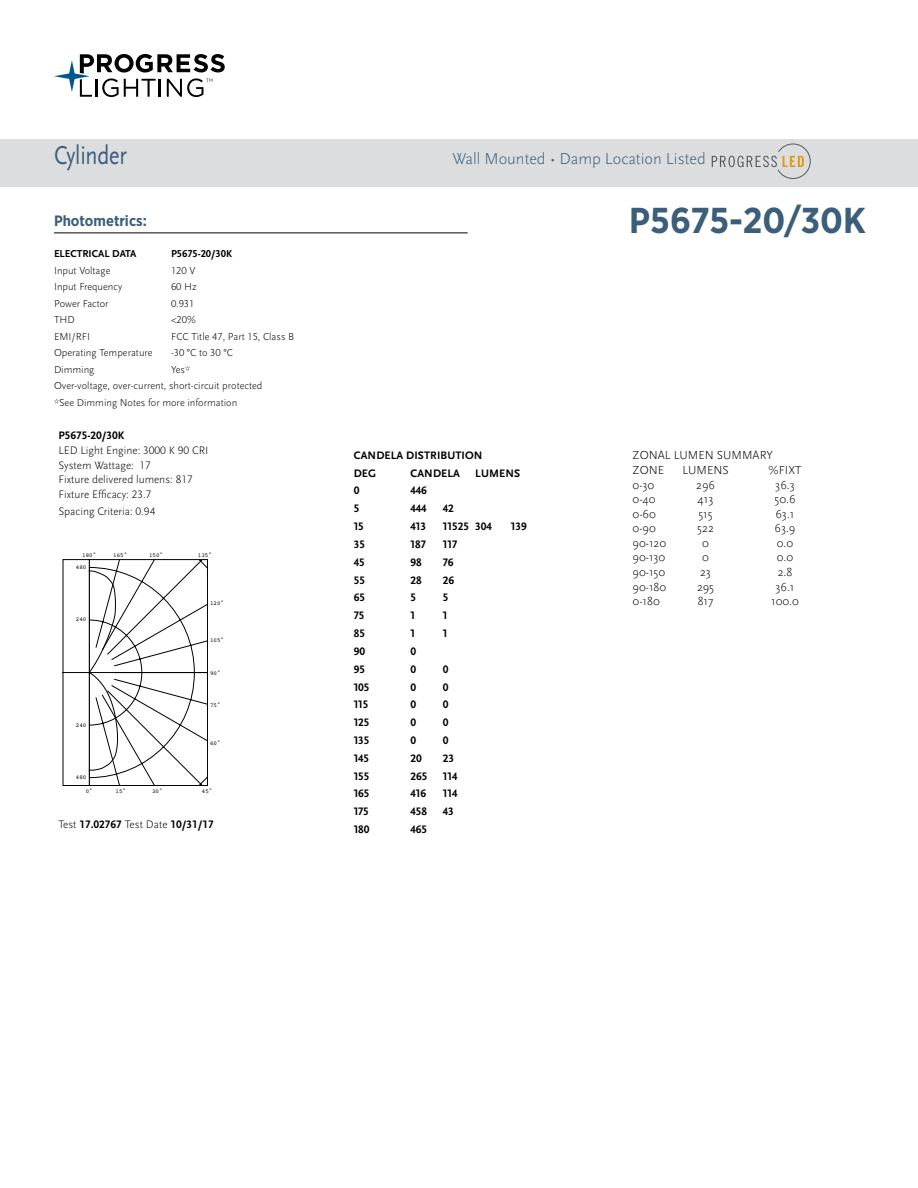
<style>
.page{position:relative;width:918px;height:1188px;background:#fff}
.page>*{position:absolute;margin:0;border:0;box-sizing:border-box;transform-origin:0 0}
.t1{font:700 36px "Gotham Narrow";color:#3b5e7b}
.t2{font:27px "Scala Sans Pro";letter-spacing:-.01em;color:#3b5e7b;scale:.82 1}
.t3{font:300 16.5px "Scala Sans Pro";color:#3b5e7b}
.t4{font:700 15px "Gotham Narrow";color:#3b5e7b}
.t5{font:300 12.15px/14.5px "Scala Sans Pro";color:#000}
.t6{font:700 11.4px/17.9px "Scala Sans Pro";color:#000}
.t7{font:300 11.4px/14.5px "Scala Sans Pro";color:#000}
.t8{font:300 10.5px/16.5px "Scala Sans Pro";color:#000}
.t9{font:700 10.5px "Scala Sans Pro";color:#000}
.t10{font:5.85px "Courier";color:#000}
.s1{font-weight:300}
</style>
<div class="page">
<svg style="left:54px;top:54px;width:171px;height:43px"></svg>
<hr style="left:54px;top:233px;width:414px;height:1px;background:#000">
<svg style="left:62px;top:559px;width:146px;height:227px"></svg>
<div style="left:0;top:139px;width:918px;height:48px;background:#dcddde"></div>
<svg style="left:712px;top:144px;width:98px;height:35px"></svg>
<h2 class="t2" style="left:54px;top:139px;width:90px">Cylinder</h2>
<h3 class="t3" style="left:453px;top:149px;width:255px">Wall Mounted • Damp Location Listed</h3>
<h3 class="t4" style="left:54px;top:211px;width:94px">Photometrics:</h3>
<h1 class="t1" style="left:629px;top:198px;width:238px">P5675-20/30K</h1>
<p class="t9" style="left:54px;top:248px;width:84px">ELECTRICAL DATA</p>
<p class="t9" style="left:171px;top:248px;width:63px">P5675-20/30K</p>
<p class="t8" style="left:54px;top:262px;width:58px">Input Voltage</p>
<p class="t8" style="left:171px;top:262px;width:26px">120 V</p>
<p class="t8" style="left:54px;top:279px;width:70px">Input Frequency</p>
<p class="t8" style="left:171px;top:279px;width:27px">60 Hz</p>
<p class="t8" style="left:54px;top:295px;width:56px">Power Factor</p>
<p class="t8" style="left:171px;top:295px;width:25px">0.931</p>
<p class="t8" style="left:54px;top:312px;width:22px">THD</p>
<p class="t8" style="left:171px;top:312px;width:26px">&lt;20%</p>
<p class="t8" style="left:54px;top:328px;width:38px">EMI/RFI</p>
<p class="t8" style="left:171px;top:328px;width:125px">FCC Title 47, Part 15, Class B</p>
<p class="t8" style="left:54px;top:345px;width:100px">Operating Temperature</p>
<p class="t8" style="left:171px;top:345px;width:63px">-30 °C to 30 °C</p>
<p class="t8" style="left:54px;top:361px;width:42px">Dimming</p>
<p class="t8" style="left:54px;top:361px;width:210px;text-indent:117px">Yes*<br>Over-voltage, over-current, short-circuit protected *See Dimming Notes for more information</p>
<p class="t6" style="left:58px;top:427px;width:67px">P5675-20/30K</p>
<p class="t7" style="left:58px;top:443px;width:152px">LED Light Engine: 3000 K 90 CRI<br>System Wattage: 17<br>Fixture delivered lumens: 817<br>Fixture Efficacy: 23.7</p>
<p class="t7" style="left:58px;top:504px;width:98px">Spacing Criteria: 0.94</p>
<p class="t10" style="left:82px;top:551px;width:16px">180˚</p>
<p class="t10" style="left:113px;top:551px;width:16px">165˚</p>
<p class="t10" style="left:149px;top:551px;width:16px">150˚</p>
<p class="t10" style="left:198px;top:551px;width:16px">135˚</p>
<p class="t10" style="left:76px;top:563px;width:12px">480</p>
<p class="t10" style="left:76px;top:615px;width:12px">240</p>
<p class="t10" style="left:76px;top:720px;width:12px">240</p>
<p class="t10" style="left:76px;top:773px;width:12px">480</p>
<p class="t10" style="left:210px;top:599px;width:16px">120˚</p>
<p class="t10" style="left:210px;top:636px;width:16px">105˚</p>
<p class="t10" style="left:210px;top:668px;width:12px">90˚</p>
<p class="t10" style="left:210px;top:701px;width:12px">75˚</p>
<p class="t10" style="left:210px;top:738px;width:12px">60˚</p>
<p class="t10" style="left:86px;top:786px;width:9px">0˚</p>
<p class="t10" style="left:116px;top:786px;width:12px">15˚</p>
<p class="t10" style="left:152px;top:786px;width:12px">30˚</p>
<p class="t10" style="left:202px;top:786px;width:12px">45˚</p>
<p class="t6" style="left:58px;top:816px;width:157px"><span class="s1">Test</span> 17.02767 <span class="s1">Test Date</span> 10/31/17</p>
<p class="t6" style="left:354px;top:446px;width:130px">CANDELA DISTRIBUTION<br>DEG</p>
<p class="t6" style="left:410px;top:464px;width:51px">CANDELA</p>
<p class="t6" style="left:475px;top:464px;width:46px">LUMENS</p>
<p class="t6" style="left:354px;top:482px;width:7px">0</p>
<p class="t6" style="left:410px;top:482px;width:18px">446</p>
<p class="t6" style="left:354px;top:500px;width:7px">5</p>
<p class="t6" style="left:410px;top:500px;width:17px">444</p>
<p class="t6" style="left:443px;top:500px;width:12px">42</p>
<p class="t6" style="left:354px;top:517px;width:12px">15</p>
<p class="t6" style="left:410px;top:517px;width:17px">413</p>
<p class="t6" style="left:443px;top:517px;width:51px">11525 304</p>
<p class="t6" style="left:511px;top:517px;width:17px">139</p>
<p class="t6" style="left:354px;top:535px;width:13px">35</p>
<p class="t6" style="left:410px;top:535px;width:17px">187</p>
<p class="t6" style="left:443px;top:535px;width:16px">117</p>
<p class="t6" style="left:354px;top:553px;width:12px">45</p>
<p class="t6" style="left:410px;top:553px;width:13px">98</p>
<p class="t6" style="left:443px;top:553px;width:12px">76</p>
<p class="t6" style="left:354px;top:571px;width:13px">55</p>
<p class="t6" style="left:410px;top:571px;width:13px">28</p>
<p class="t6" style="left:443px;top:571px;width:13px">26</p>
<p class="t6" style="left:354px;top:589px;width:13px">65</p>
<p class="t6" style="left:410px;top:589px;width:7px">5</p>
<p class="t6" style="left:443px;top:589px;width:7px">5</p>
<p class="t6" style="left:354px;top:607px;width:12px">75</p>
<p class="t6" style="left:410px;top:607px;width:6px">1</p>
<p class="t6" style="left:443px;top:607px;width:6px">1</p>
<p class="t6" style="left:354px;top:624px;width:13px">85</p>
<p class="t6" style="left:410px;top:624px;width:6px">1</p>
<p class="t6" style="left:443px;top:624px;width:6px">1</p>
<p class="t6" style="left:354px;top:642px;width:13px">90</p>
<p class="t6" style="left:410px;top:642px;width:7px">0</p>
<p class="t6" style="left:354px;top:660px;width:13px">95</p>
<p class="t6" style="left:410px;top:660px;width:7px">0</p>
<p class="t6" style="left:443px;top:660px;width:7px">0</p>
<p class="t6" style="left:354px;top:678px;width:17px">105</p>
<p class="t6" style="left:410px;top:678px;width:7px">0</p>
<p class="t6" style="left:443px;top:678px;width:7px">0</p>
<p class="t6" style="left:354px;top:696px;width:16px">115</p>
<p class="t6" style="left:410px;top:696px;width:7px">0</p>
<p class="t6" style="left:443px;top:696px;width:7px">0</p>
<p class="t6" style="left:354px;top:714px;width:17px">125</p>
<p class="t6" style="left:410px;top:714px;width:7px">0</p>
<p class="t6" style="left:443px;top:714px;width:7px">0</p>
<p class="t6" style="left:354px;top:731px;width:17px">135</p>
<p class="t6" style="left:410px;top:731px;width:7px">0</p>
<p class="t6" style="left:443px;top:731px;width:7px">0</p>
<p class="t6" style="left:354px;top:749px;width:17px">145</p>
<p class="t6" style="left:410px;top:749px;width:13px">20</p>
<p class="t6" style="left:443px;top:749px;width:13px">23</p>
<p class="t6" style="left:354px;top:767px;width:17px">155</p>
<p class="t6" style="left:410px;top:767px;width:19px">265</p>
<p class="t6" style="left:443px;top:767px;width:16px">114</p>
<p class="t6" style="left:354px;top:785px;width:17px">165</p>
<p class="t6" style="left:410px;top:785px;width:17px">416</p>
<p class="t6" style="left:443px;top:785px;width:16px">114</p>
<p class="t6" style="left:354px;top:803px;width:17px">175</p>
<p class="t6" style="left:410px;top:803px;width:18px">458</p>
<p class="t6" style="left:443px;top:803px;width:12px">43</p>
<p class="t6" style="left:354px;top:821px;width:17px">180</p>
<p class="t6" style="left:410px;top:821px;width:18px">465</p>
<p class="t5" style="left:633px;top:448px;width:142px">ZONAL LUMEN SUMMARY<br>ZONE</p>
<p class="t5" style="left:682px;top:463px;width:48px">LUMENS</p>
<p class="t5" style="left:769px;top:463px;width:34px">%FIXT</p>
<p class="t5" style="left:633px;top:477px;width:23px">0-30</p>
<p class="t5" style="left:696px;top:477px;width:20px">296</p>
<p class="t5" style="left:775px;top:477px;width:21px">36.3</p>
<p class="t5" style="left:633px;top:492px;width:24px">0-40</p>
<p class="t5" style="left:698px;top:492px;width:17px">413</p>
<p class="t5" style="left:775px;top:492px;width:22px">50.6</p>
<p class="t5" style="left:633px;top:507px;width:25px">0-60</p>
<p class="t5" style="left:698px;top:507px;width:16px">515</p>
<p class="t5" style="left:776px;top:507px;width:20px">63.1</p>
<p class="t5" style="left:633px;top:521px;width:25px">0-90</p>
<p class="t5" style="left:697px;top:521px;width:18px">522</p>
<p class="t5" style="left:775px;top:521px;width:22px">63.9</p>
<p class="t5" style="left:633px;top:536px;width:35px">90-120</p>
<p class="t5" style="left:702px;top:536px;width:8px">0</p>
<p class="t5" style="left:777px;top:536px;width:18px">0.0</p>
<p class="t5" style="left:633px;top:550px;width:34px">90-130</p>
<p class="t5" style="left:702px;top:550px;width:8px">0</p>
<p class="t5" style="left:777px;top:550px;width:18px">0.0</p>
<p class="t5" style="left:633px;top:565px;width:34px">90-150</p>
<p class="t5" style="left:700px;top:565px;width:12px">23</p>
<p class="t5" style="left:778px;top:565px;width:16px">2.8</p>
<p class="t5" style="left:633px;top:580px;width:35px">90-180</p>
<p class="t5" style="left:697px;top:580px;width:19px">295</p>
<p class="t5" style="left:776px;top:580px;width:20px">36.1</p>
<p class="t5" style="left:633px;top:594px;width:29px">0-180</p>
<p class="t5" style="left:698px;top:594px;width:17px">817</p>
<p class="t5" style="left:771px;top:594px;width:29px">100.0</p>
</div>
